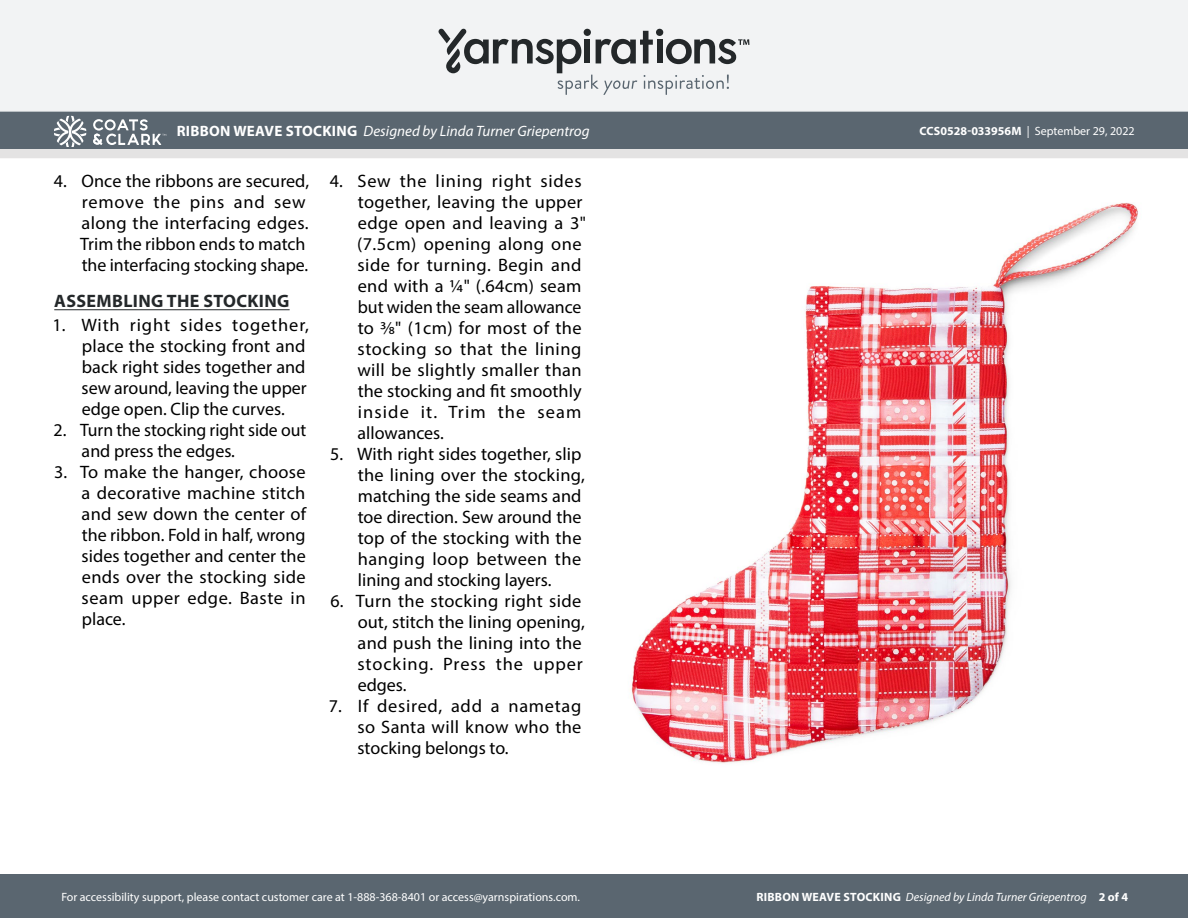
<style>
.page{position:relative;width:1188px;height:918px;background:#fff}
.page>*{position:absolute;margin:0;border:0;box-sizing:border-box;transform-origin:0 0}
.t1{font:18px/21px "Myriad Pro";letter-spacing:.015em;color:#000}
.t2{font:18px/21px "Myriad Pro";letter-spacing:-.005em;color:#000}
.Body_-_HEADERS_-_Und{font:700 18px "Myriad Pro";letter-spacing:.02em;color:#24282a}
.t3{font:italic 15px "Myriad Pro";color:#fff}
.t4{font:12px "Myriad Pro";color:#fff}
.t5{font:italic 12px "Myriad Pro";color:#fff}
.s1{font-weight:700;font-style:normal}
.s2{font-weight:700}
</style>
<div class="page">
<div style="left:0;top:875px;width:1188px;height:43px;background:#5a6670"></div>
<div style="left:0;top:111px;width:1188px;height:38px;background:#5a6670"></div>
<div style="left:0;top:0;width:1188px;height:112px;background:#f2f3f4"></div>
<svg style="left:438px;top:29px;width:311px;height:66px"></svg>
<svg style="left:0;top:116px;width:1188px;height:42px"></svg>
<img style="left:631px;top:202px;width:507px;height:562px">
<hr style="left:54px;top:309px;width:236px;height:1px;background:#24282a">
<p class="t3" style="left:177px;top:122px;width:414px"><span class="s1">RIBBON WEAVE STOCKING</span> Designed by Linda Turner Griepentrog</p>
<p class="t4" style="left:920px;top:124px;width:217px"><span class="s2">CCS0528-033956M</span> | September 29, 2022</p>
<p class="t1" style="left:80px;top:170px;width:231px;text-indent:-26px">4. Once the ribbons are secured, remove the pins and sew along the interfacing edges.<br>Trim the ribbon ends to match the interfacing stocking shape.</p>
<p class="Body_-_HEADERS_-_Und" style="left:54px;top:289px;width:237px">ASSEMBLING THE STOCKING</p>
<p class="t1" style="left:82px;top:314px;width:229px;text-indent:-29px">1. With right sides together, place the stocking front and back right sides together and sew around, leaving the upper edge open. Clip the curves.</p>
<p class="t2" style="left:82px;top:419px;width:226px;text-indent:-28px">2. Turn the stocking right side out and press the edges.</p>
<p class="t1" style="left:82px;top:461px;width:226px;text-align:justify;text-indent:-27px">3. To make the hanger, choose a decorative machine stitch and sew down the center of the ribbon. Fold in half, wrong sides together and center the ends over the stocking side seam upper edge. Baste in place.</p>
<p class="t1" style="left:357px;top:170px;width:231px;text-indent:-27px">4. Sew the lining right sides together, leaving the upper edge open and leaving a 3" (7.5cm) opening along one side for turning. Begin and end with a ¼" (.64cm) seam but widen the seam allowance to 3/8" (1cm) for most of the stocking so that the lining will be slightly smaller than the stocking and fit smoothly inside it. Trim the seam allowances.</p>
<p class="t1" style="left:358px;top:443px;width:229px;text-indent:-27px">5. With right sides together, slip the lining over the stocking, matching the side seams and toe direction. Sew around the top of the stocking with the hanging loop between the lining and stocking layers.</p>
<p class="t1" style="left:358px;top:590px;width:229px;text-indent:-27px">6. Turn the stocking right side out, stitch the lining opening, and push the lining into the stocking. Press the upper edges.</p>
<p class="t1" style="left:358px;top:695px;width:225px;text-align:justify;text-indent:-29px">7. If desired, add a nametag so Santa will know who the stocking belongs to.</p>
<p class="t4" style="left:61px;top:889px;width:520px">For accessibility support, please contact customer care at 1-888-368-8401 or access@yarnspirations.com.</p>
<p class="t5" style="left:756px;top:889px;width:373px"><span class="s1">RIBBON WEAVE STOCKING</span> Designed by Linda Turner Griepentrog <span class="s1">2 of 4</span></p>
</div>
